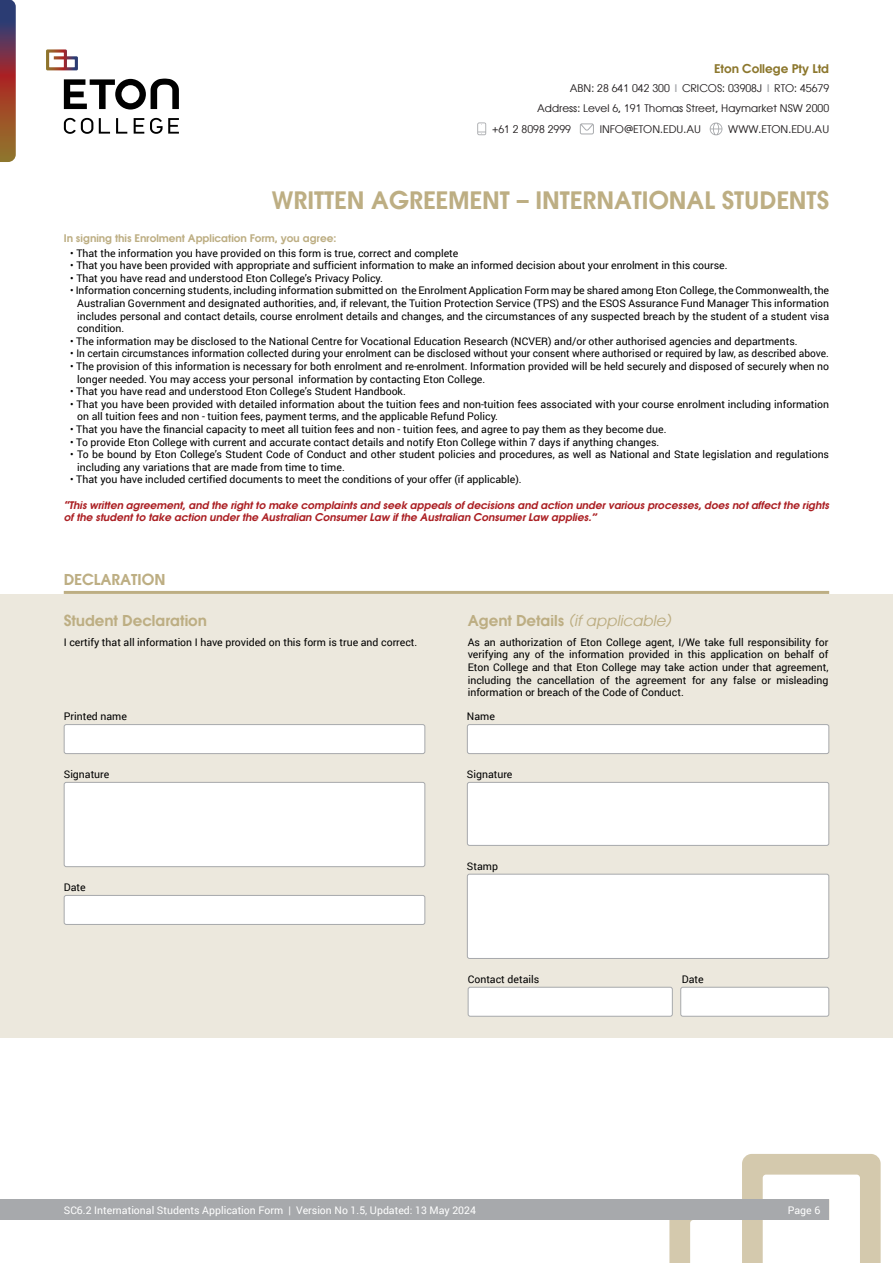
<style>
.page{position:relative;width:893px;height:1263px;background:#fff}
.page>*{position:absolute;margin:0;border:0;box-sizing:border-box;transform-origin:0 0}
.t1{font:600 24px "Atlanta";color:#bdae83}
.t2{font:600 15px "Atlanta";color:#bdae83}
.t3{font:italic 15px "Atlanta";color:#bdae83}
.t4{font:600 12px "Atlanta";color:#8c772d}
.t5{font:10.5px/12.6px "Roboto";color:#000}
.t6{font:italic 600 10.5px/12.6px "Atlanta";color:#ab1f23}
.t7{font:10.5px/19.5px "Atlanta";color:#231f20;text-align:right}
.t8{font:10.5px "Roboto";color:#fff}
.t9{font:600 10.5px "Atlanta";color:#bdae83}
.t10{font:10.5px "Roboto";color:#fff}
.s1{font-weight:600;color:#a6a8ab}
.s2{font-weight:600;font-style:normal}
</style>
<div class="page">
<svg style="left:0;top:0;width:16px;height:162px"></svg>
<svg style="left:669px;top:1154px;width:212px;height:109px"></svg>
<div style="left:0;top:1199px;width:829px;height:21px;background:#a7a9ac"></div>
<svg style="left:64px;top:118px;width:29px;height:16px"></svg>
<svg style="left:99px;top:118px;width:11px;height:16px"></svg>
<svg style="left:116px;top:118px;width:11px;height:16px"></svg>
<svg style="left:134px;top:118px;width:10px;height:16px"></svg>
<svg style="left:150px;top:118px;width:29px;height:16px"></svg>
<svg style="left:64px;top:79px;width:115px;height:31px"></svg>
<svg style="left:46px;top:49px;width:32px;height:21px"></svg>
<div style="left:0;top:594px;width:893px;height:444px;background:#ece8dd"></div>
<hr style="left:64px;top:591px;width:765px;height:3px;background:#bdae83">
<div style="left:64px;top:782px;width:361px;height:85px;background:#fff;border-radius:2px"></div>
<div style="left:64px;top:782px;width:361px;height:85px;border:1px solid #a7a9ac;border-radius:2px"></div>
<div style="left:64px;top:724px;width:361px;height:30px;background:#fff;border-radius:2px"></div>
<div style="left:64px;top:724px;width:361px;height:30px;border:1px solid #a7a9ac;border-radius:2px"></div>
<div style="left:64px;top:895px;width:361px;height:29px;background:#fff;border-radius:2px"></div>
<div style="left:64px;top:895px;width:361px;height:30px;border:1px solid #a7a9ac;border-radius:2px"></div>
<div style="left:467px;top:782px;width:362px;height:63px;background:#fff;border-radius:2px"></div>
<div style="left:467px;top:782px;width:362px;height:64px;border:1px solid #a7a9ac;border-radius:2px"></div>
<div style="left:467px;top:874px;width:362px;height:84px;background:#fff;border-radius:2px"></div>
<div style="left:467px;top:874px;width:362px;height:85px;border:1px solid #a7a9ac;border-radius:2px"></div>
<div style="left:467px;top:724px;width:362px;height:30px;background:#fff;border-radius:2px"></div>
<div style="left:467px;top:724px;width:362px;height:30px;border:1px solid #a7a9ac;border-radius:2px"></div>
<div style="left:681px;top:987px;width:148px;height:29px;background:#fff;border-radius:2px"></div>
<div style="left:680px;top:987px;width:149px;height:29px;border:1px solid #a7a9ac;border-radius:2px"></div>
<div style="left:468px;top:987px;width:204px;height:29px;background:#fff;border-radius:2px"></div>
<div style="left:468px;top:987px;width:205px;height:29px;border:1px solid #a7a9ac;border-radius:2px"></div>
<svg style="left:477px;top:122px;width:9px;height:13px"></svg>
<svg style="left:580px;top:123px;width:14px;height:11px"></svg>
<svg style="left:710px;top:123px;width:12px;height:12px"></svg>
<p class="t4" style="left:714px;top:60px;width:116px">Eton College Pty Ltd</p>
<p class="t7" style="left:537px;top:78px;width:294px">ABN: 28 641 042 300 <span class="s1">|</span> CRICOS: 03908J <span class="s1">|</span> RTO: 45679<br>Address: Level 6, 191 Thomas Street, Haymarket NSW 2000</p>
<p class="t7" style="left:492px;top:119px;width:81px">+61 2 8098 2999</p>
<p class="t7" style="left:600px;top:119px;width:103px">INFO@ETON.EDU.AU</p>
<p class="t7" style="left:728px;top:119px;width:102px">WWW.ETON.EDU.AU</p>
<h1 class="t1" style="left:272px;top:183px;width:559px">WRITTEN AGREEMENT – INTERNATIONAL STUDENTS</h1>
<p class="t9" style="left:64px;top:230px;width:274px">In signing this Enrolment Application Form, you agree:</p>
<p class="t5" style="left:70px;top:246px;width:390px">• That the information you have provided on this form is true, correct and complete</p>
<p class="t5" style="left:70px;top:259px;width:659px">• That you have been provided with appropriate and sufficient information to make an informed decision about your enrolment in this course.</p>
<p class="t5" style="left:70px;top:271px;width:314px">• That you have read and understood Eton College’s Privacy Policy.</p>
<p class="t5" style="left:77px;top:284px;width:753px;text-align:justify;text-indent:-7px">• Information concerning students, including information submitted on the Enrolment Application Form may be shared among Eton College, the Commonwealth, the Australian Government and designated authorities, and, if relevant, the Tuition Protection Service (TPS) and the ESOS Assurance Fund Manager This information includes personal and contact details, course enrolment details and changes, and the circumstances of any suspected breach by the student of a student visa condition.</p>
<p class="t5" style="left:70px;top:334px;width:729px">• The information may be disclosed to the National Centre for Vocational Education Research (NCVER) and/or other authorised agencies and departments.</p>
<p class="t5" style="left:70px;top:347px;width:760px">• In certain circumstances information collected during your enrolment can be disclosed without your consent where authorised or required by law, as described above.</p>
<p class="t5" style="left:77px;top:360px;width:753px;text-indent:-7px">• The provision of this information is necessary for both enrolment and re-enrolment. Information provided will be held securely and disposed of securely when no longer needed. You may access your personal information by contacting Eton College.</p>
<p class="t5" style="left:70px;top:385px;width:337px">• That you have read and understood Eton College’s Student Handbook.</p>
<p class="t5" style="left:77px;top:397px;width:753px;text-indent:-7px">• That you have been provided with detailed information about the tuition fees and non-tuition fees associated with your course enrolment including information on all tuition fees and non - tuition fees, payment terms, and the applicable Refund Policy.</p>
<p class="t5" style="left:70px;top:423px;width:598px">• That you have the financial capacity to meet all tuition fees and non - tuition fees, and agree to pay them as they become due.</p>
<p class="t5" style="left:70px;top:435px;width:591px">• To provide Eton College with current and accurate contact details and notify Eton College within 7 days if anything changes.</p>
<p class="t5" style="left:77px;top:448px;width:753px;text-indent:-7px">• To be bound by Eton College’s Student Code of Conduct and other student policies and procedures, as well as National and State legislation and regulations including any variations that are made from time to time.</p>
<p class="t5" style="left:70px;top:473px;width:453px">• That you have included certified documents to meet the conditions of your offer (if applicable).</p>
<p class="t6" style="left:64px;top:498px;width:767px">“This written agreement, and the right to make complaints and seek appeals of decisions and action under various processes, does not affect the rights of the student to take action under the Australian Consumer Law if the Australian Consumer Law applies.”</p>
<h2 class="t2" style="left:64px;top:569px;width:103px">DECLARATION</h2>
<h2 class="t2" style="left:64px;top:610px;width:145px">Student Declaration</h2>
<h2 class="t3" style="left:468px;top:610px;width:205px"><span class="s2">Agent Details</span> (if applicable)</h2>
<p class="t5" style="left:468px;top:635px;width:362px;text-align:justify">As an authorization of Eton College agent, I/We take full responsibility for verifying any of the information provided in this application on behalf of Eton College and that Eton College may take action under that agreement, including the cancellation of the agreement for any false or misleading information or breach of the Code of Conduct.</p>
<p class="t5" style="left:64px;top:635px;width:355px">I certify that all information I have provided on this form is true and correct.</p>
<p class="t5" style="left:64px;top:709px;width:65px">Printed name</p>
<p class="t5" style="left:64px;top:767px;width:47px">Signature</p>
<p class="t5" style="left:64px;top:880px;width:23px">Date</p>
<p class="t5" style="left:467px;top:709px;width:29px">Name</p>
<p class="t5" style="left:467px;top:767px;width:47px">Signature</p>
<p class="t5" style="left:467px;top:859px;width:33px">Stamp</p>
<p class="t5" style="left:468px;top:972px;width:73px">Contact details</p>
<p class="t5" style="left:682px;top:972px;width:23px">Date</p>
<p class="t8" style="left:64px;top:1202px;width:414px">SC6.2 International Students Application Form | Version No 1.5, Updated: 13 May 2024</p>
<p class="t10" style="left:788px;top:1202px;width:34px">Page 6</p>
</div>
